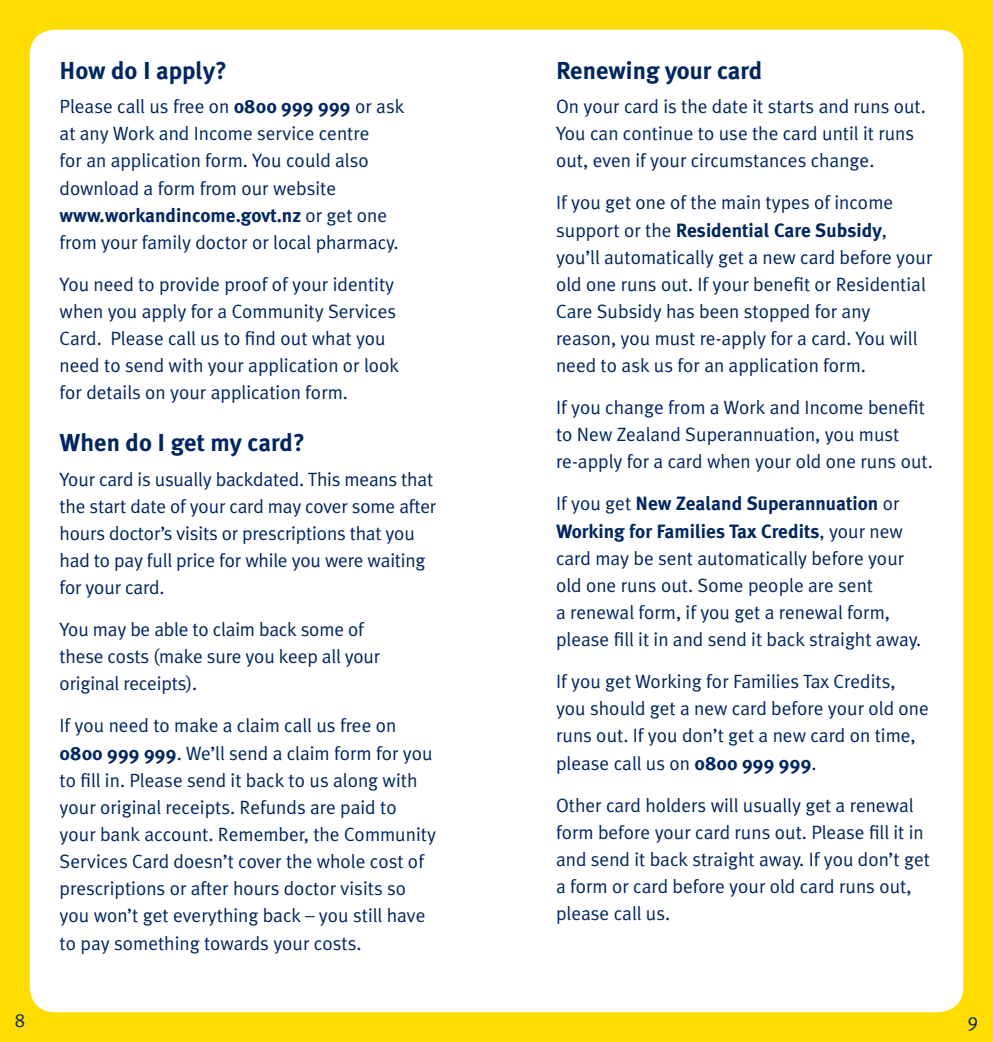
<style>
.page{position:relative;width:993px;height:1042px;background:#fff}
.page>*{position:absolute;margin:0;border:0;box-sizing:border-box;transform-origin:0 0}
.t1{font:700 24.5px "Meta Plus";color:#002661}
.t2{font:19.25px/27.1px "Meta Plus Normal";color:#002661}
.t3{font:700 19.25px/27.1px "Meta Plus";color:#002661}
.s1{font-family:"Meta Plus";font-weight:700}
.s2{font-family:"Meta Plus Normal";font-weight:400}
</style>
<div class="page">
<div style="left:0;top:0;width:992px;height:1042px;background:#fd0"></div>
<div style="left:30px;top:30px;width:932px;height:982px;background:#fff;border-radius:25px"></div>
<p class="t1" style="left:60px;top:56px;width:169px">How do I apply?</p>
<p class="t2" style="left:60px;top:93px;width:346px">Please call us free on <span class="s1">0800 999 999</span> or ask at any Work and Income service centre<br>for an application form. You could also download a form from our website</p>
<p class="t3" style="left:60px;top:201px;width:329px">www.workandincome.govt.nz <span class="s2">or get one</span></p>
<p class="t2" style="left:60px;top:221px;width:340px;line-height:42px">from your family doctor or local pharmacy.<br>You need to provide proof of your identity</p>
<p class="t2" style="left:60px;top:297px;width:341px">when you apply for a Community Services Card. Please call us to find out what you need to send with your application or look for details on your application form.</p>
<p class="t1" style="left:60px;top:428px;width:247px">When do I get my card?</p>
<p class="t2" style="left:60px;top:465px;width:378px">Your card is usually backdated. This means that the start date of your card may cover some after hours doctor’s visits or prescriptions that you had to pay full price for while you were waiting for your card.</p>
<p class="t2" style="left:60px;top:616px;width:322px">You may be able to claim back some of these costs (make sure you keep all your original receipts).</p>
<p class="t2" style="left:60px;top:712px;width:378px">If you need to make a claim call us free on <span class="s1">0800 999 999</span>. We’ll send a claim form for you to fill in. Please send it back to us along with your original receipts. Refunds are paid to your bank account. Remember, the Community Services Card doesn’t cover the whole cost of prescriptions or after hours doctor visits so you won’t get everything back – you still have to pay something towards your costs.</p>
<p class="t1" style="left:556px;top:56px;width:208px">Renewing your card</p>
<p class="t2" style="left:556px;top:93px;width:371px">On your card is the date it starts and runs out.<br>You can continue to use the card until it runs out, even if your circumstances change.</p>
<p class="t2" style="left:556px;top:189px;width:338px">If you get one of the main types of income</p>
<p class="t3" style="left:556px;top:216px;width:332px"><span class="s2">support or the</span> Residential Care Subsidy<span class="s2">,</span></p>
<p class="t2" style="left:556px;top:243px;width:378px">you’ll automatically get a new card before your old one runs out. If your benefit or Residential Care Subsidy has been stopped for any reason, you must re-apply for a card. You will need to ask us for an application form.</p>
<p class="t2" style="left:556px;top:394px;width:378px">If you change from a Work and Income benefit to New Zealand Superannuation, you must re-apply for a card when your old one runs out.</p>
<p class="t3" style="left:556px;top:490px;width:348px"><span class="s2">If you get</span> New Zealand Superannuation <span class="s2">or<br></span>Working for Families Tax Credits<span class="s2">, your new</span></p>
<p class="t2" style="left:556px;top:544px;width:366px">card may be sent automatically before your old one runs out. Some people are sent<br>a renewal form, if you get a renewal form, please fill it in and send it back straight away.</p>
<p class="t2" style="left:556px;top:668px;width:374px">If you get Working for Families Tax Credits, you should get a new card before your old one runs out. If you don’t get a new card on time, please call us on <span class="s1">0800 999 999</span>.</p>
<p class="t2" style="left:556px;top:791px;width:375px">Other card holders will usually get a renewal form before your card runs out. Please fill it in and send it back straight away. If you don’t get a form or card before your old card runs out, please call us.</p>
<p class="t2" style="left:15px;top:1006px;width:12px">8</p>
<p class="t2" style="left:967px;top:1006px;width:12px">9</p>
</div>
